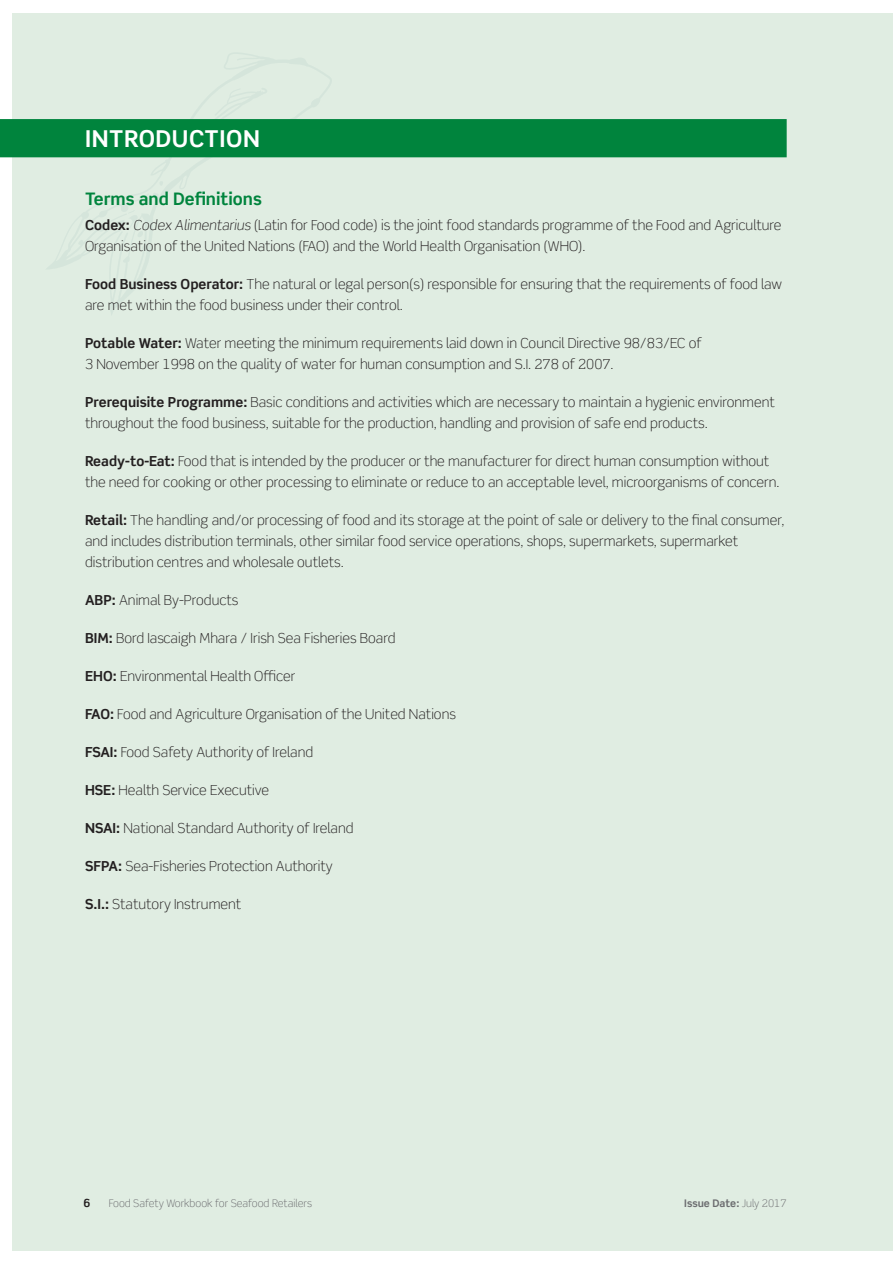
<style>
.page{position:relative;width:893px;height:1263px;background:#fff}
.page>*{position:absolute;margin:0;border:0;box-sizing:border-box;transform-origin:0 0}
.t1{font:700 23.25px "Scene Pro";letter-spacing:.025em;color:#fff}
.t2{font:700 17.25px "Scene Pro";color:#00843d}
.t3{font:300 13.8px/21px "Scene Pro";color:#231f20}
.t4{font:700 11.25px "Scene Pro";color:#231f20}
.t5{font:300 10.5px "Scene Pro";color:#6c6d70}
.t6{font:700 10.5px "Scene Pro";color:#6c6d70}
.s1{font-weight:700}
.s2{font-style:italic}
.s3{font-weight:300}
</style>
<div class="page">
<div style="left:13px;top:13px;width:880px;height:1237px;background:#e0ede2"></div>
<svg style="left:45px;top:53px;width:287px;height:261px"></svg>
<svg style="left:128px;top:180px;width:36px;height:59px"></svg>
<svg style="left:0;top:88px;width:787px;height:69px"></svg>
<h1 class="t1" style="left:85px;top:124px;width:176px">INTRODUCTION</h1>
<p class="t2" style="left:85px;top:188px;width:178px">Terms and Definitions</p>
<p class="t3" style="left:85px;top:215px;width:698px"><span class="s1">Codex:</span> <span class="s2">Codex Alimentarius</span> (Latin for Food code) is the joint food standards programme of the Food and Agriculture<br>Organisation of the United Nations (FAO) and the World Health Organisation (WHO).</p>
<p class="t3" style="left:85px;top:274px;width:698px"><span class="s1">Food Business Operator:</span> The natural or legal person(s) responsible for ensuring that the requirements of food law are met within the food business under their control.</p>
<p class="t3" style="left:85px;top:333px;width:618px"><span class="s1">Potable Water:</span> Water meeting the minimum requirements laid down in Council Directive 98/83/EC of<br>3 November 1998 on the quality of water for human consumption and S.I. 278 of 2007.</p>
<p class="t3" style="left:85px;top:392px;width:691px"><span class="s1">Prerequisite Programme:</span> Basic conditions and activities which are necessary to maintain a hygienic environment throughout the food business, suitable for the production, handling and provision of safe end products.</p>
<p class="t3" style="left:85px;top:451px;width:696px"><span class="s1">Ready-to-Eat:</span> Food that is intended by the producer or the manufacturer for direct human consumption without the need for cooking or other processing to eliminate or reduce to an acceptable level, microorganisms of concern.</p>
<p class="t3" style="left:85px;top:510px;width:701px"><span class="s1">Retail:</span> The handling and/or processing of food and its storage at the point of sale or delivery to the final consumer, and includes distribution terminals, other similar food service operations, shops, supermarkets, supermarket distribution centres and wholesale outlets.</p>
<p class="t3" style="left:85px;top:590px;width:155px"><span class="s1">ABP:</span> Animal By-Products</p>
<p class="t3" style="left:85px;top:628px;width:312px"><span class="s1">BIM:</span> Bord Iascaigh Mhara / Irish Sea Fisheries Board</p>
<p class="t3" style="left:85px;top:666px;width:212px"><span class="s1">EHO:</span> Environmental Health Officer</p>
<p class="t3" style="left:85px;top:704px;width:372px"><span class="s1">FAO:</span> Food and Agriculture Organisation of the United Nations</p>
<p class="t3" style="left:85px;top:742px;width:230px"><span class="s1">FSAI:</span> Food Safety Authority of Ireland</p>
<p class="t3" style="left:85px;top:780px;width:186px"><span class="s1">HSE:</span> Health Service Executive</p>
<p class="t3" style="left:85px;top:818px;width:270px"><span class="s1">NSAI:</span> National Standard Authority of Ireland</p>
<p class="t3" style="left:85px;top:856px;width:249px"><span class="s1">SFPA:</span> Sea-Fisheries Protection Authority</p>
<p class="t3" style="left:85px;top:894px;width:158px"><span class="s1">S.I.:</span> Statutory Instrument</p>
<p class="t4" style="left:84px;top:1196px;width:9px">6</p>
<p class="t5" style="left:109px;top:1197px;width:205px">Food Safety Workbook for Seafood Retailers</p>
<p class="t6" style="left:684px;top:1197px;width:104px">Issue Date: <span class="s3">July 2017</span></p>
</div>
